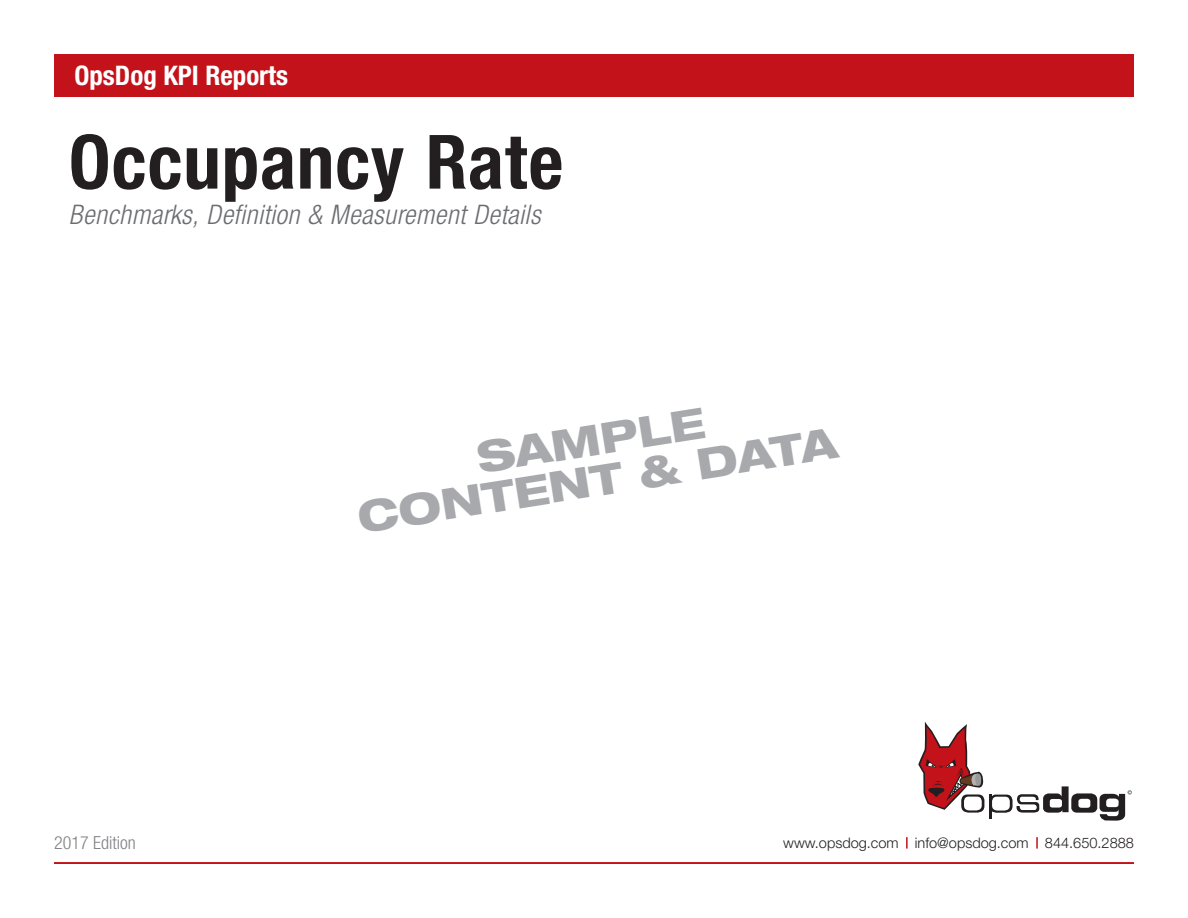
<style>
.page{position:relative;width:1188px;height:918px;background:#fff}
.page>*{position:absolute;margin:0;border:0;box-sizing:border-box;transform-origin:0 0}
.t1{font:700 condensed 75px "Helvetica Neue LT Pro";letter-spacing:.01em;color:#231f20}
.t2{font:800 expanded 42.75px/40.5px "Helvetica Neue LT Pro";color:#a8a9ad;text-align:center}
.t3{font:italic 300 condensed 27px "Helvetica Neue LT Pro";letter-spacing:.02em;color:#6c6d70}
.t4{font:700 condensed 27px "Helvetica Neue LT Pro";color:#fff}
.t5{font:300 condensed 18px "Helvetica Neue LT Pro";color:#808285}
.t6{font:300 14.55px "Helvetica Neue LT Pro";color:#231f20}
</style>
<div class="page">
<div style="left:54px;top:54px;width:1080px;height:42px;background:#c4121a"></div>
<hr style="left:54px;top:862px;width:1080px;height:2px;background:#c4121a">
<svg style="left:918px;top:722px;width:214px;height:99px"></svg>
<svg style="left:1036px;top:837px;width:2px;height:12px"></svg>
<svg style="left:906px;top:837px;width:2px;height:12px"></svg>
<h3 class="t4" style="left:74px;top:59px;width:215px">OpsDog KPI Reports</h3>
<h1 class="t1" style="left:69px;top:117px;width:496px">Occupancy Rate</h1>
<h3 class="t3" style="left:69px;top:199px;width:473px">Benchmarks, Definition &amp; Measurement Details</h3>
<p class="t5" style="left:54px;top:832px;width:83px">2017 Edition</p>
<h2 class="t2" style="left:348px;top:457px;width:486px;rotate:-9deg">SAMPLE<br>CONTENT &amp; DATA</h2>
<p class="t6" style="left:783px;top:833px;width:352px">www.opsdog.com info@opsdog.com 844.650.2888</p>
</div>
